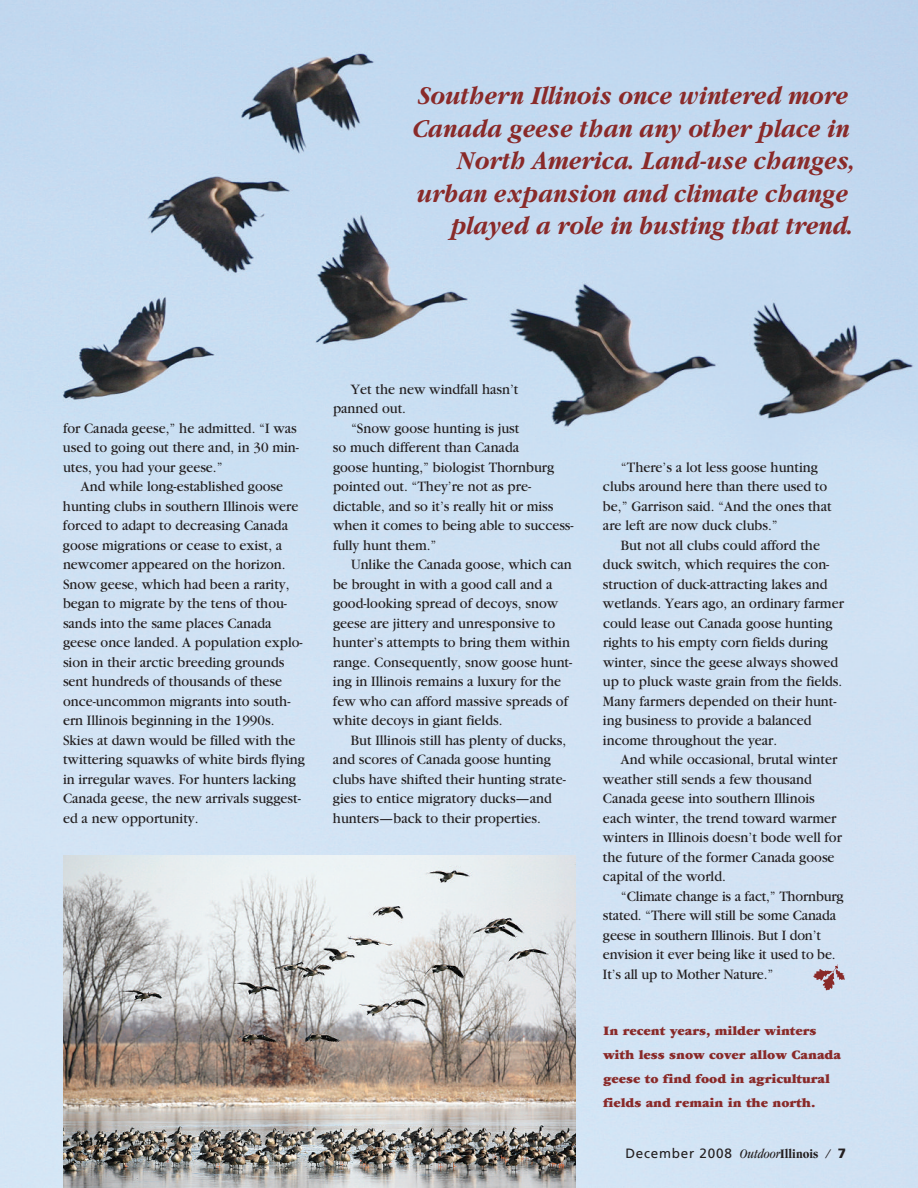
<style>
.page{position:relative;width:918px;height:1188px;background:#fff}
.page>*{position:absolute;margin:0;border:0;box-sizing:border-box;transform-origin:0 0}
.t1{font:italic 700 27px/32.4px "Garamond";color:#892a29;text-align:right;scale:.9 1}
.t2{font:15px/19.5px "Garamond";color:#231f20;scale:.95 1}
.t3{font:900 13.5px/24px "Garamond";color:#892a29}
.t4{font:13.5px "Frutiger";letter-spacing:.055em;color:#231f20}
.s1{font-family:"Garamond";font-style:italic;font-stretch:condensed}
.s2{font-family:"Garamond";font-weight:700;font-stretch:condensed}
.s3{font-weight:900}
</style>
<div class="page">
<img style="left:0;top:0;width:918px;height:1188px">
<img style="left:813px;top:965px;width:31px;height:25px">
<img style="left:63px;top:855px;width:513px;height:333px">
<h1 class="t1" style="left:412px;top:79px;width:493px">Southern Illinois once wintered more Canada geese than any other place in North America. Land-use changes, urban expansion and climate change played a role in busting that trend.</h1>
<p class="t2" style="left:63px;top:420px;width:250px">for Canada geese,” he admitted. “I was used to going out there and, in 30 min&shy;utes, you had your geese.”</p>
<p class="t2" style="left:63px;top:478px;width:256px;text-indent:18px">And while long-established goose hunting clubs in southern Illinois were forced to adapt to decreasing Canada goose migrations or cease to exist, a newcomer appeared on the horizon.<br>Snow geese, which had been a rarity, began to migrate by the tens of thou&shy;sands into the same places Canada geese once landed. A population explo&shy;sion in their arctic breeding grounds sent hundreds of thousands of these once-uncommon migrants into south&shy;ern Illinois beginning in the 1990s.<br>Skies at dawn would be filled with the twittering squawks of white birds flying in irregular waves. For hunters lacking Canada geese, the new arrivals suggest&shy;ed a new opportunity.</p>
<p class="t2" style="left:333px;top:381px;width:197px;text-indent:18px">Yet the new windfall hasn’t panned out.</p>
<p class="t2" style="left:333px;top:420px;width:255px;text-indent:18px">“Snow goose hunting is just<br>so much different than Canada<br>goose hunting,” biologist Thornburg pointed out. “They’re not as pre&shy;dictable, and so it’s really hit or miss when it comes to being able to success&shy;fully hunt them.”</p>
<p class="t2" style="left:333px;top:556px;width:253px;text-indent:18px">Unlike the Canada goose, which can be brought in with a good call and a good-looking spread of decoys, snow geese are jittery and unresponsive to hunter’s attempts to bring them within range. Consequently, snow goose hunt&shy;ing in Illinois remains a luxury for the few who can afford massive spreads of white decoys in giant fields.</p>
<p class="t2" style="left:333px;top:732px;width:247px;text-indent:18px">But Illinois still has plenty of ducks, and scores of Canada goose hunting clubs have shifted their hunting strate&shy;gies to entice migratory ducks—and hunters—back to their properties.</p>
<p class="t2" style="left:603px;top:459px;width:242px;text-indent:18px">“There’s a lot less goose hunting clubs around here than there used to be,” Garrison said. “And the ones that are left are now duck clubs.”</p>
<p class="t2" style="left:603px;top:537px;width:255px;text-indent:18px">But not all clubs could afford the duck switch, which requires the con&shy;struction of duck-attracting lakes and wetlands. Years ago, an ordinary farmer could lease out Canada goose hunting rights to his empty corn fields during winter, since the geese always showed up to pluck waste grain from the fields.<br>Many farmers depended on their hunt&shy;ing business to provide a balanced income throughout the year.</p>
<p class="t2" style="left:603px;top:751px;width:253px;text-indent:18px">And while occasional, brutal winter weather still sends a few thousand Canada geese into southern Illinois each winter, the trend toward warmer winters in Illinois doesn’t bode well for the future of the former Canada goose capital of the world.</p>
<p class="t2" style="left:603px;top:888px;width:255px;text-indent:18px">“Climate change is a fact,” Thornburg stated. “There will still be some Canada geese in southern Illinois. But I don’t envision it ever being like it used to be.<br>It’s all up to Mother Nature.”</p>
<p class="t3" style="left:603px;top:1020px;width:239px">In recent years, milder winters with less snow cover allow Canada geese to find food in agricultural fields and remain in the north.</p>
<p class="t4" style="left:625px;top:1148px;width:222px">December 2008 <span class="s1">Outdoor</span><span class="s2">Illinois</span> <span class="s1">/</span> <span class="s3">7</span></p>
</div>
